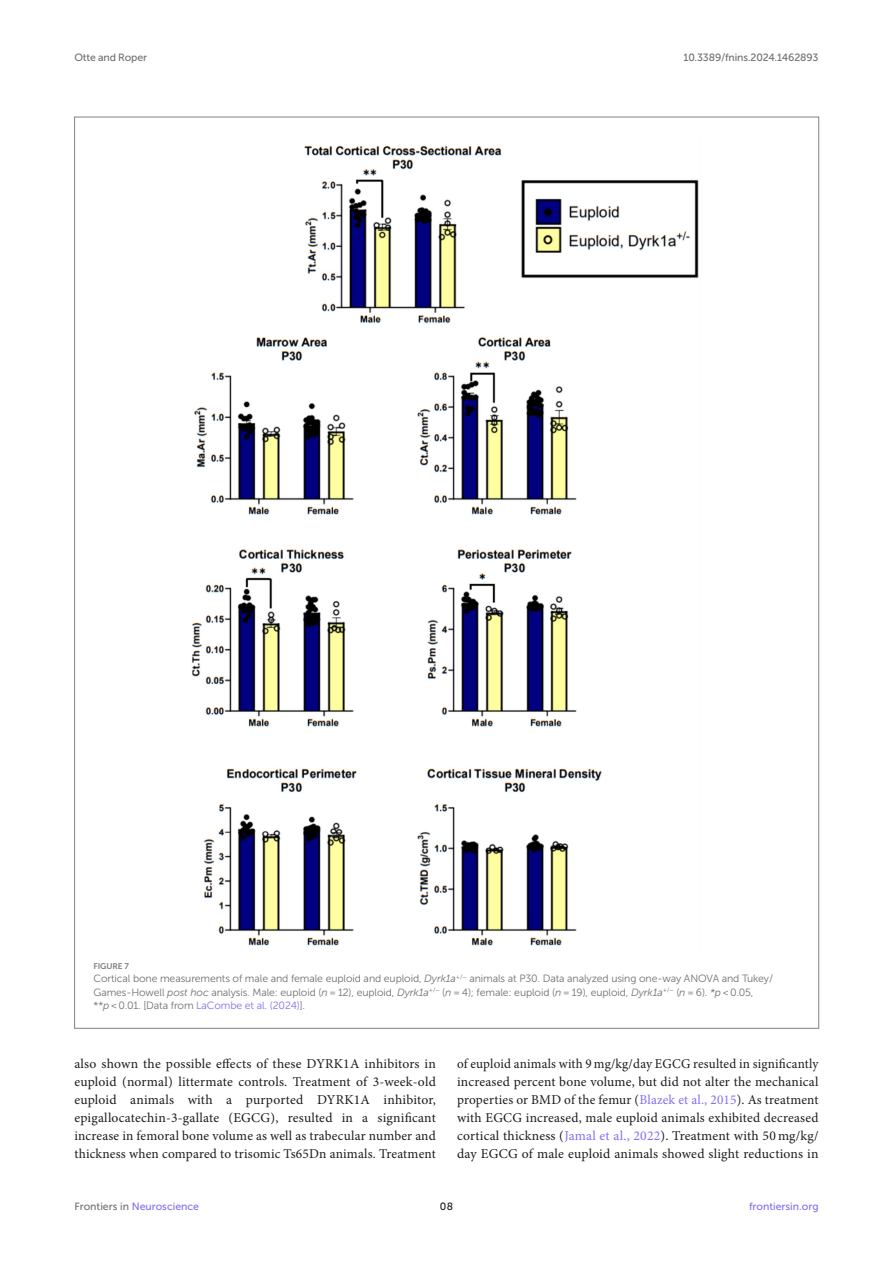
<style>
.page{position:relative;width:893px;height:1263px;background:#fff}
.page>*{position:absolute;margin:0;border:0;box-sizing:border-box;transform-origin:0 0}
.TEXT_FLUSH{font:13.5px/18px "Minion Pro";letter-spacing:.015em;color:#1b1c1b;text-align:justify}
.FIG_LEG{font:10.5px/13.5px "Museo Sans 300";letter-spacing:-.01em;color:#706f70}
.t1{font:10.5px "Museo Sans 500";letter-spacing:-.015em;color:#706f70}
.t2{font:10.5px "Museo Sans 500";color:#856df0}
.t3{font:10.5px "Museo Sans 500";color:#1b1c1b}
.FIG_HD{font:8.25px "Museo Sans 700";letter-spacing:-.01em;color:#7e7f7f}
.s1{font-style:italic}
.s2{color:#856df0}
.s3{color:#706f70}
</style>
<div class="page">
<img style="left:192px;top:145px;width:507px;height:801px">
<p class="t1" style="left:74px;top:51px;width:74px">Otte and Roper</p>
<p class="t1" style="left:683px;top:51px;width:137px">10.3389/fnins.2024.1462893</p>
<p class="FIG_HD" style="left:94px;top:961px;width:37px">FIGURE 7</p>
<p class="FIG_LEG" style="left:94px;top:972px;width:681px">Cortical bone measurements of male and female euploid and euploid, <span class="s1">Dyrk1a</span><sup>+/</sup><sup>−</sup> animals at P30. Data analyzed using one-way ANOVA and Tukey/<br>Games-Howell <span class="s1">post hoc</span> analysis. Male: euploid (<span class="s1">n</span> = 12), euploid, <span class="s1">Dyrk1a</span><sup>+/</sup><sup>−</sup> (<span class="s1">n</span> = 4); female: euploid (<span class="s1">n</span> = 19), euploid, <span class="s1">Dyrk1a</span><sup>+/</sup><sup>−</sup> (<span class="s1">n</span> = 6). <span class="s1">*p</span> &lt; 0.05,<br>**<span class="s1">p</span> &lt; 0.01. [Data from <span class="s2">LaCombe et al. (2024)</span>].</p>
<p class="TEXT_FLUSH" style="left:74px;top:1055px;width:363px">also shown the possible effects of these DYRK1A inhibitors in euploid (normal) littermate controls. Treatment of 3-week-old euploid animals with a purported DYRK1A inhibitor, epigallocatechin-3-gallate (EGCG), resulted in a significant increase in femoral bone volume as well as trabecular number and thickness when compared to trisomic Ts65Dn animals. Treatment</p>
<p class="TEXT_FLUSH" style="left:457px;top:1055px;width:363px">of euploid animals with 9 mg/kg/day EGCG resulted in significantly increased percent bone volume, but did not alter the mechanical properties or BMD of the femur (<span class="s2">Blazek et al., 2015</span>). As treatment with EGCG increased, male euploid animals exhibited decreased cortical thickness (<span class="s2">Jamal et al., 2022</span>). Treatment with 50 mg/kg/ day EGCG of male euploid animals showed slight reductions in</p>
<p class="t2" style="left:74px;top:1200px;width:126px"><span class="s3">Frontiers in</span> Neuroscience</p>
<p class="t3" style="left:440px;top:1200px;width:15px">08</p>
<p class="t2" style="left:749px;top:1200px;width:71px">frontiersin.org</p>
</div>
